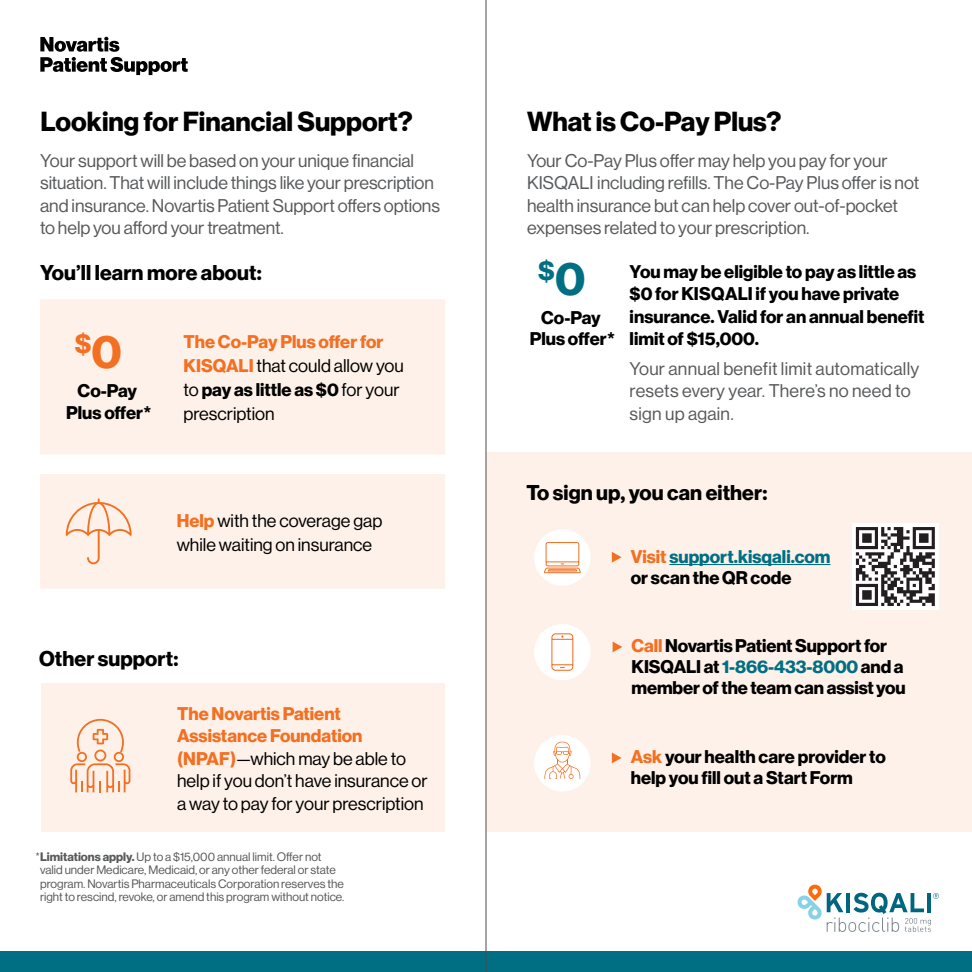
<style>
.page{position:relative;width:972px;height:972px;background:#fff}
.page>*{position:absolute;margin:0;border:0;box-sizing:border-box;transform-origin:0 0}
.t1{font:700 27px "Volta Modern Display 75";color:#000}
.t2{font:700 27px "Volta Modern Display 75";color:#f36f21}
.t3{font:700 27px "Volta Modern Display 75";color:#006f83}
.t4{font:700 21px "Volta Modern Display 75";letter-spacing:.005em;color:#000}
.t5{font:18px/22.5px "Volta Modern Display 55 Roman";color:#58595b}
.t6{font:700 18px/22.5px "Volta Modern Display 75";color:#000}
.t7{font:18px/22.5px "Volta Modern Display 55 Roman";color:#000}
.t8{font:700 18px/22.5px "Volta Modern Display 75";color:#f36f21}
.t9{font:700 18px/21px "Volta Modern Display 75";color:#006f83}
.t10{font:12px/13.5px "Volta Modern Display 55 Roman";color:#58595b}
.s1{font-size:46.35px}
.s2{font-family:"Volta Modern Display 75";font-weight:700;color:#f36f21}
.s3{font-family:"Volta Modern Display 55 Roman";font-weight:400}
.s4{font-family:"Volta Modern Display 75";font-weight:700}
.s5{color:#f36f21}
.s6{color:#000}
.s7{color:#006f83}
</style>
<div class="page">
<div style="left:486px;top:952px;width:486px;height:20px;background:#006f83"></div>
<svg style="left:797px;top:884px;width:142px;height:48px"></svg>
<div style="left:0;top:952px;width:486px;height:20px;background:#006f83"></div>
<svg style="left:40px;top:37px;width:148px;height:38px"></svg>
<div style="left:41px;top:683px;width:403px;height:149px;background:#fef1e9"></div>
<div style="left:40px;top:299px;width:405px;height:155px;background:#fef1e9"></div>
<div style="left:40px;top:474px;width:405px;height:115px;background:#fef1e9"></div>
<svg style="left:66px;top:498px;width:66px;height:66px;background:#fce1d0"></svg>
<div style="left:486px;top:453px;width:486px;height:379px;background:#fef1e9"></div>
<div style="left:534px;top:529px;width:57px;height:57px;background:#fff;border-radius:50%"></div>
<svg style="left:544px;top:542px;width:37px;height:32px"></svg>
<hr style="left:669px;top:564px;width:162px;height:1px;background:#006f83">
<svg style="left:612px;top:552px;width:10px;height:11px"></svg>
<div style="left:534px;top:624px;width:57px;height:56px;background:#fff;border-radius:50%"></div>
<svg style="left:551px;top:633px;width:23px;height:38px"></svg>
<svg style="left:613px;top:642px;width:9px;height:10px"></svg>
<div style="left:534px;top:735px;width:57px;height:57px;background:#fff;border-radius:50%"></div>
<svg style="left:544px;top:742px;width:36px;height:37px"></svg>
<svg style="left:612px;top:753px;width:10px;height:10px"></svg>
<div style="left:852px;top:523px;width:87px;height:87px;background:#fff"></div>
<svg style="left:856px;top:527px;width:79px;height:79px"></svg>
<svg style="left:70px;top:719px;width:60px;height:73px"></svg>
<hr style="left:486px;top:0;width:1px;height:972px;background:#4d4d4d">
<h1 class="t1" style="left:40px;top:105px;width:374px">Looking for Financial Support?</h1>
<p class="t5" style="left:40px;top:149px;width:401px">Your support will be based on your unique financial situation. That will include things like your prescription and insurance. Novartis Patient Support offers options to help you afford your treatment.</p>
<p class="t4" style="left:40px;top:260px;width:223px">You’ll learn more about:</p>
<h1 class="t2" style="left:75px;top:328px;width:49px">$<span class="s1">0</span></h1>
<p class="t6" style="left:66px;top:380px;width:87px;line-height:21.8px;text-align:center">Co-Pay<br>Plus offer*</p>
<p class="t8" style="left:184px;top:331px;width:201px">The Co-Pay Plus offer for</p>
<p class="t7" style="left:184px;top:355px;width:222px"><span class="s2">KISQALI</span> that could allow you</p>
<p class="t6" style="left:184px;top:379px;width:218px"><span class="s3">to</span> pay as little as $0 <span class="s3">for your</span></p>
<p class="t7" style="left:184px;top:403px;width:93px">prescription</p>
<p class="t7" style="left:177px;top:508px;width:207px;line-height:24px"><span class="s2">Help</span> with the coverage gap while waiting on insurance</p>
<p class="t4" style="left:39px;top:646px;width:141px">Other support:</p>
<p class="t8" style="left:177px;top:702px;width:187px">The Novartis Patient<br>Assistance Foundation</p>
<p class="t7" style="left:177px;top:747px;width:252px"><span class="s2">(NPAF)</span>—which may be able to help if you don’t have insurance or a way to pay for your prescription</p>
<p class="t10" style="left:40px;top:849px;width:306px;text-indent:-4px">*<span class="s4">Limitations apply.</span> Up to a $15,000 annual limit. Offer not valid under Medicare, Medicaid, or any other federal or state program. Novartis Pharmaceuticals Corporation reserves the right to rescind, revoke, or amend this program without notice.</p>
<h1 class="t1" style="left:527px;top:105px;width:256px">What is Co-Pay Plus?</h1>
<p class="t5" style="left:527px;top:149px;width:394px">Your Co-Pay Plus offer may help you pay for your KISQALI including refills. The Co-Pay Plus offer is not health insurance but can help cover out-of-pocket expenses related to your prescription.</p>
<p class="t6" style="left:630px;top:261px;width:296px">You may be eligible to pay as little as $0 for KISQALI if you have private insurance. Valid for an annual benefit limit of $15,000.</p>
<p class="t5" style="left:630px;top:357px;width:291px">Your annual benefit limit automatically resets every year. There’s no need to sign up again.</p>
<h1 class="t3" style="left:538px;top:254px;width:49px">$<span class="s1">0</span></h1>
<p class="t6" style="left:530px;top:307px;width:87px;line-height:21.8px;text-align:center">Co-Pay<br>Plus offer*</p>
<p class="t4" style="left:526px;top:480px;width:242px">To sign up, you can either:</p>
<p class="t9" style="left:631px;top:546px;width:201px"><span class="s5">Visit</span> support.kisqali.com <span class="s6">or scan the QR code</span></p>
<p class="t6" style="left:632px;top:636px;width:276px;line-height:21px"><span class="s5">Call</span> Novartis Patient Support for<br>KISQALI at <span class="s7">1-866-433-8000</span> and a member of the team can assist you</p>
<p class="t6" style="left:631px;top:747px;width:257px;line-height:21px"><span class="s5">Ask</span> your health care provider to help you fill out a Start Form</p>
</div>
